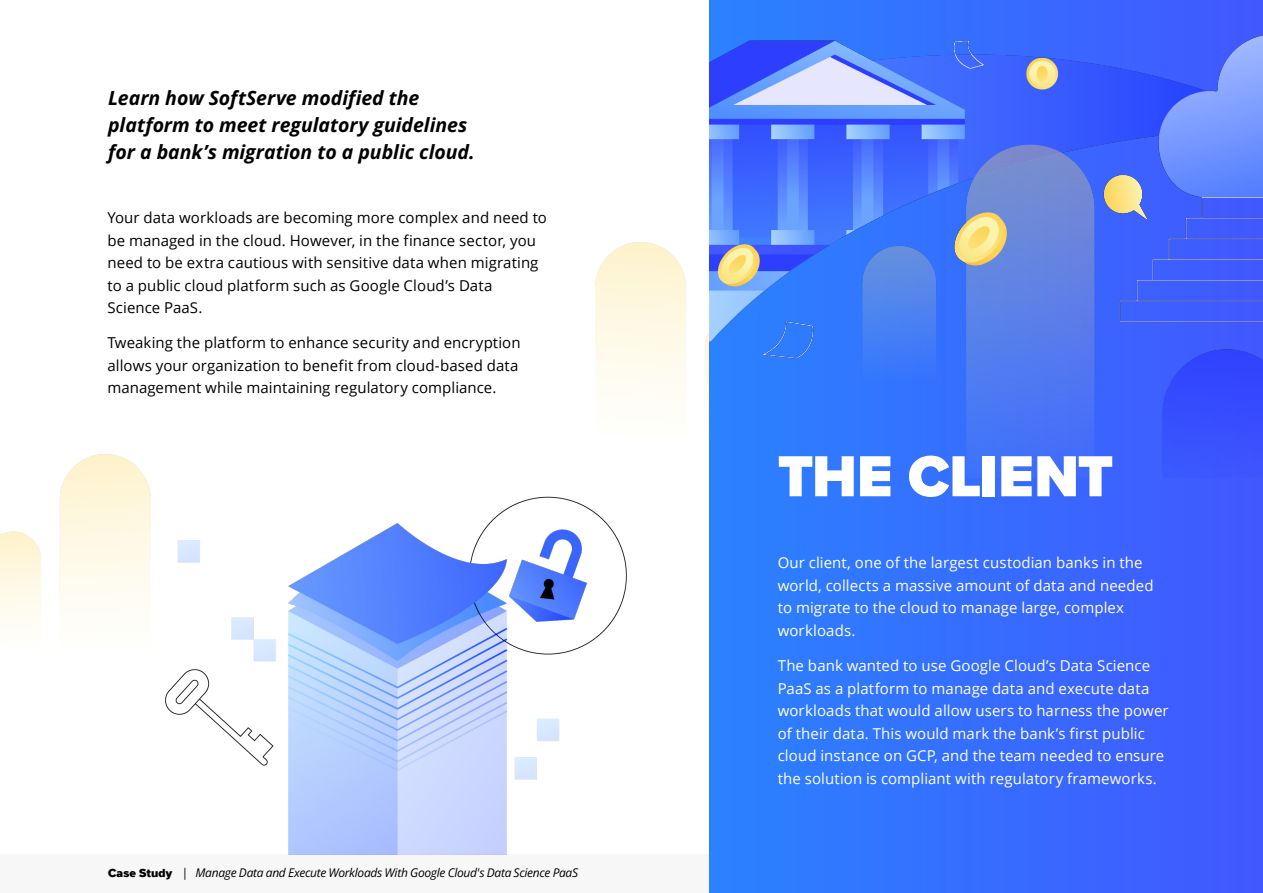
<style>
.page{position:relative;width:1263px;height:893px;background:#fff}
.page>*{position:absolute;margin:0;border:0;box-sizing:border-box;transform-origin:0 0}
.body_main_copy{font:900 60px "Proxima Nova";letter-spacing:-.005em;color:#fff}
.BODY{font:italic 700 19.5px/27px "Open Sans";letter-spacing:-.005em;color:#000}
.BODY-2{font:15px/22.5px "Open Sans";letter-spacing:.005em;color:#fff}
.BODY-3{font:15px/22.5px "Open Sans";letter-spacing:.005em;color:#000}
.t1{font:italic 12px "Open Sans";letter-spacing:-.025em;color:#000}
.s1{font-family:"Proxima Nova";font-weight:900;font-style:normal}
</style>
<div class="page">
<div style="left:0;top:854px;width:1263px;height:39px;background:#f7f7f7"></div>
<img style="left:595px;top:214px;width:115px;height:220px">
<div style="left:710px;top:0;width:553px;height:893px;background:linear-gradient(to right,#2b82ff,#4158ff)"></div>
<img style="left:165px;top:496px;width:462px;height:358px">
<img style="left:710px;top:0;width:553px;height:546px">
<img style="left:0;top:454px;width:151px;height:170px">
<p class="BODY" style="left:108px;top:84px;width:368px">Learn how SoftServe modified the platform to meet regulatory guidelines for a bank’s migration to a public cloud.</p>
<p class="BODY-3" style="left:107px;top:206px;width:441px">Your data workloads are becoming more complex and need to be managed in the cloud. However, in the finance sector, you need to be extra cautious with sensitive data when migrating to a public cloud platform such as Google Cloud’s Data Science PaaS.</p>
<p class="BODY-3" style="left:107px;top:331px;width:415px">Tweaking the platform to enhance security and encryption allows your organization to benefit from cloud-based data management while maintaining regulatory compliance.</p>
<p class="t1" style="left:108px;top:864px;width:471px"><span class="s1">Case Study</span> | Manage Data and Execute Workloads With Google Cloud's Data Science PaaS</p>
<p class="body_main_copy" style="left:778px;top:431px;width:337px">THE CLIENT</p>
<p class="BODY-2" style="left:778px;top:551px;width:377px">Our client, one of the largest custodian banks in the world, collects a massive amount of data and needed to migrate to the cloud to manage large, complex workloads.</p>
<p class="BODY-2" style="left:778px;top:654px;width:392px">The bank wanted to use Google Cloud’s Data Science PaaS as a platform to manage data and execute data workloads that would allow users to harness the power of their data. This would mark the bank’s first public cloud instance on GCP, and the team needed to ensure the solution is compliant with regulatory frameworks.</p>
</div>
